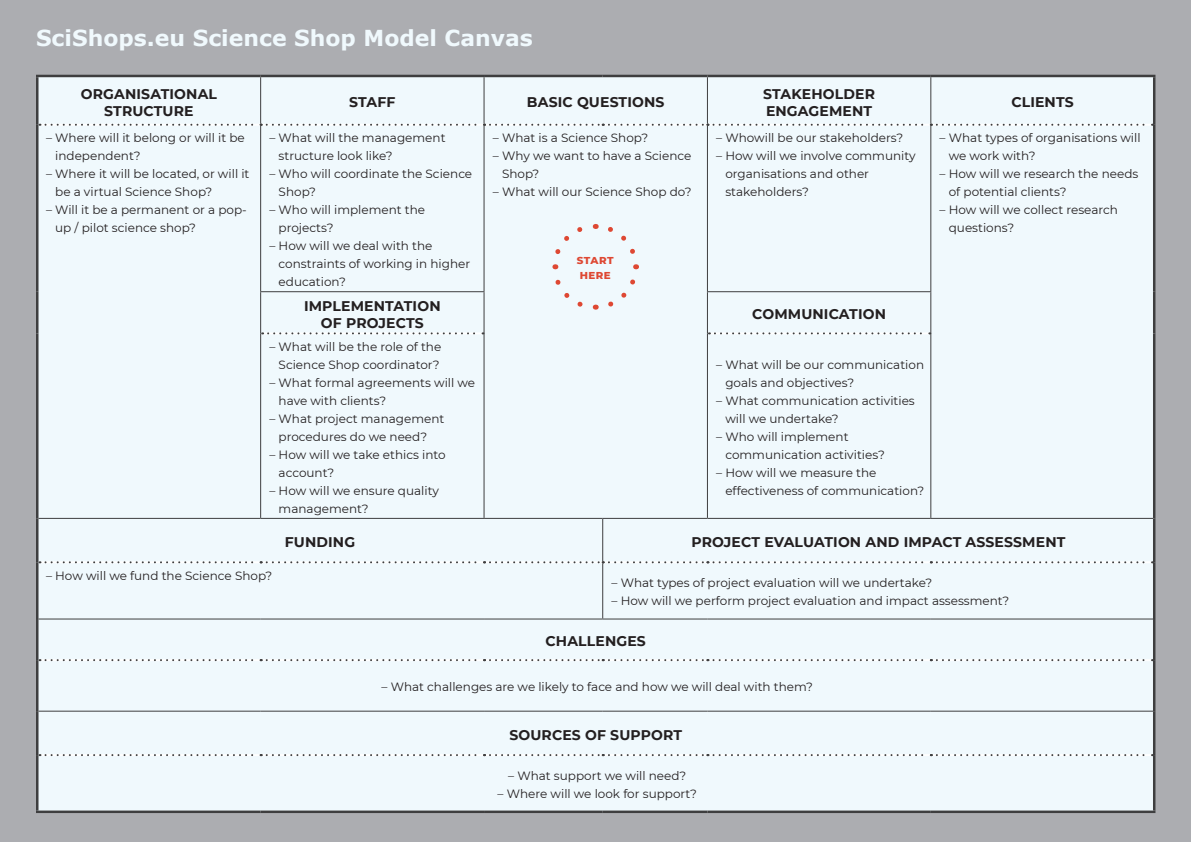
<style>
.page{position:relative;width:1191px;height:842px;background:#fff}
.page>*{position:absolute;margin:0;border:0;box-sizing:border-box;transform-origin:0 0}
.t1{font:700 22px "Verdana";color:#f0f9fd}
.naglowek{font:700 14px/16.8px "Montserrat";letter-spacing:.01em;color:#231f20}
.naglowek_ok{font:700 14px/16.8px "Montserrat";letter-spacing:.01em;color:#231f20;text-align:center}
.tekst_small{font:12px/18px "Montserrat";color:#231f20}
.Styl_akapitowy_1{font:12px/18px "Montserrat";color:#231f20}
.tekst_small-2{font:800 10.2px "Montserrat";letter-spacing:.05em;color:#de4833}
</style>
<div class="page">
<div style="left:0;top:0;width:1190px;height:841px;background:#acadb1"></div>
<div style="left:38px;top:77px;width:1115px;height:733px;background:#f0f9fd"></div>
<hr style="left:260px;top:77px;width:1px;height:47px;background:#3e3e3f">
<hr style="left:483px;top:77px;width:1px;height:47px;background:#3e3e3f">
<hr style="left:260px;top:126px;width:1px;height:165px;background:#3e3e3f">
<hr style="left:483px;top:126px;width:1px;height:165px;background:#3e3e3f">
<hr style="left:260px;top:291px;width:224px;height:1px;background:#3e3e3f">
<hr style="left:260px;top:292px;width:1px;height:41px;background:#3e3e3f">
<hr style="left:483px;top:292px;width:1px;height:41px;background:#3e3e3f">
<hr style="left:260px;top:333px;width:1px;height:185px;background:#3e3e3f">
<hr style="left:483px;top:333px;width:1px;height:185px;background:#3e3e3f">
<hr style="left:38px;top:518px;width:223px;height:1px;background:#3e3e3f">
<hr style="left:261px;top:518px;width:223px;height:1px;background:#3e3e3f">
<hr style="left:484px;top:518px;width:119px;height:1px;background:#3e3e3f">
<hr style="left:603px;top:518px;width:104px;height:1px;background:#3e3e3f">
<hr style="left:602px;top:519px;width:1px;height:42px;background:#3e3e3f">
<hr style="left:707px;top:518px;width:223px;height:1px;background:#3e3e3f">
<hr style="left:930px;top:518px;width:223px;height:1px;background:#3e3e3f">
<hr style="left:602px;top:563px;width:1px;height:55px;background:#3e3e3f">
<hr style="left:38px;top:618px;width:223px;height:1px;background:#3e3e3f">
<hr style="left:261px;top:618px;width:223px;height:1px;background:#3e3e3f">
<hr style="left:484px;top:618px;width:119px;height:1px;background:#3e3e3f">
<hr style="left:603px;top:618px;width:104px;height:1px;background:#3e3e3f">
<hr style="left:707px;top:618px;width:223px;height:1px;background:#3e3e3f">
<hr style="left:930px;top:618px;width:223px;height:1px;background:#3e3e3f">
<hr style="left:38px;top:711px;width:223px;height:1px;background:#3e3e3f">
<hr style="left:261px;top:711px;width:223px;height:1px;background:#3e3e3f">
<hr style="left:484px;top:711px;width:119px;height:1px;background:#3e3e3f">
<hr style="left:603px;top:711px;width:104px;height:1px;background:#3e3e3f">
<hr style="left:707px;top:711px;width:223px;height:1px;background:#3e3e3f">
<hr style="left:930px;top:711px;width:223px;height:1px;background:#3e3e3f">
<svg style="left:262px;top:332px;width:221px;height:2px"></svg>
<svg style="left:40px;top:561px;width:1113px;height:2px;background:#d1d2d3"></svg>
<svg style="left:40px;top:659px;width:1113px;height:2px;background:#cfd0d0"></svg>
<svg style="left:40px;top:754px;width:1113px;height:2px;background:#cfcfd0"></svg>
<hr style="left:707px;top:77px;width:1px;height:47px;background:#3e3e3f">
<hr style="left:930px;top:77px;width:1px;height:47px;background:#3e3e3f">
<svg style="left:40px;top:124px;width:1113px;height:2px;background:#d0d1d2"></svg>
<svg style="left:709px;top:332px;width:221px;height:2px"></svg>
<hr style="left:707px;top:126px;width:1px;height:165px;background:#3e3e3f">
<hr style="left:930px;top:126px;width:1px;height:165px;background:#3e3e3f">
<hr style="left:707px;top:291px;width:224px;height:1px;background:#3e3e3f">
<hr style="left:707px;top:292px;width:1px;height:41px;background:#3e3e3f">
<hr style="left:930px;top:292px;width:1px;height:41px;background:#3e3e3f">
<hr style="left:707px;top:333px;width:1px;height:185px;background:#3e3e3f">
<hr style="left:930px;top:333px;width:1px;height:185px;background:#3e3e3f">
<hr style="left:36px;top:75px;width:225px;height:2px;background:#3e3e3f">
<hr style="left:36px;top:77px;width:2px;height:48px;background:#3e3e3f">
<hr style="left:261px;top:75px;width:223px;height:2px;background:#3e3e3f">
<hr style="left:484px;top:75px;width:119px;height:2px;background:#3e3e3f">
<hr style="left:603px;top:75px;width:104px;height:2px;background:#3e3e3f">
<hr style="left:707px;top:75px;width:223px;height:2px;background:#3e3e3f">
<hr style="left:930px;top:75px;width:225px;height:2px;background:#3e3e3f">
<hr style="left:1153px;top:77px;width:2px;height:48px;background:#3e3e3f">
<hr style="left:36px;top:125px;width:2px;height:167px;background:#3e3e3f">
<hr style="left:36px;top:292px;width:2px;height:41px;background:#3e3e3f">
<hr style="left:36px;top:333px;width:2px;height:185px;background:#3e3e3f">
<hr style="left:1153px;top:125px;width:2px;height:167px;background:#3e3e3f">
<hr style="left:1153px;top:292px;width:2px;height:41px;background:#3e3e3f">
<hr style="left:1153px;top:333px;width:2px;height:185px;background:#3e3e3f">
<hr style="left:36px;top:518px;width:2px;height:44px;background:#3e3e3f">
<hr style="left:1153px;top:518px;width:2px;height:44px;background:#3e3e3f">
<hr style="left:36px;top:562px;width:2px;height:57px;background:#3e3e3f">
<hr style="left:1153px;top:562px;width:2px;height:57px;background:#3e3e3f">
<hr style="left:36px;top:619px;width:2px;height:41px;background:#3e3e3f">
<hr style="left:1153px;top:619px;width:2px;height:41px;background:#3e3e3f">
<hr style="left:36px;top:660px;width:2px;height:51px;background:#3e3e3f">
<hr style="left:1153px;top:660px;width:2px;height:51px;background:#3e3e3f">
<hr style="left:36px;top:711px;width:2px;height:44px;background:#3e3e3f">
<hr style="left:1153px;top:711px;width:2px;height:44px;background:#3e3e3f">
<hr style="left:36px;top:755px;width:2px;height:55px;background:#3e3e3f">
<hr style="left:1153px;top:755px;width:2px;height:55px;background:#3e3e3f">
<hr style="left:36px;top:810px;width:225px;height:3px;background:#3e3e3f">
<hr style="left:261px;top:810px;width:223px;height:3px;background:#3e3e3f">
<hr style="left:484px;top:810px;width:119px;height:3px;background:#3e3e3f">
<hr style="left:603px;top:810px;width:104px;height:3px;background:#3e3e3f">
<hr style="left:707px;top:810px;width:223px;height:3px;background:#3e3e3f">
<hr style="left:930px;top:810px;width:225px;height:3px;background:#3e3e3f">
<div style="left:604px;top:264px;width:36px;height:47px;background:#f0f9fd"></div>
<div style="left:595px;top:221px;width:44px;height:37px;background:#f0f9fd"></div>
<div style="left:550px;top:223px;width:36px;height:46px;background:#f0f9fd"></div>
<div style="left:551px;top:276px;width:45px;height:36px;background:#f0f9fd"></div>
<p class="t1" style="left:36px;top:22px;width:498px">SciShops.eu Science Shop Model Canvas</p>
<p class="naglowek_ok" style="left:81px;top:85px;width:138px">ORGANISATIONAL<br>STRUCTURE</p>
<p class="naglowek" style="left:349px;top:93px;width:48px">STAFF</p>
<p class="naglowek" style="left:527px;top:93px;width:139px">BASIC QUESTIONS</p>
<p class="naglowek" style="left:763px;top:85px;width:113px">STAKEHOLDER<br>ENGAGEMENT</p>
<p class="naglowek" style="left:1011px;top:93px;width:64px">CLIENTS</p>
<p class="Styl_akapitowy_1" style="left:55px;top:128px;width:191px;text-indent:-9px">– Where will it belong or will it be independent?</p>
<p class="Styl_akapitowy_1" style="left:55px;top:164px;width:196px;text-indent:-9px">– Where it will be located, or will it be a virtual Science Shop?</p>
<p class="Styl_akapitowy_1" style="left:55px;top:200px;width:193px;text-indent:-9px">– Will it be a permanent or a pop&shy;up / pilot science shop?</p>
<p class="tekst_small" style="left:948px;top:128px;width:193px;text-indent:-9px">– What types of organisations will we work with?</p>
<p class="tekst_small" style="left:948px;top:164px;width:191px;text-indent:-9px">– How will we research the needs of potential clients?</p>
<p class="tekst_small" style="left:948px;top:200px;width:171px;text-indent:-9px">– How will we collect research questions?</p>
<p class="tekst_small" style="left:279px;top:128px;width:168px;text-indent:-9px">– What will the management structure look like?</p>
<p class="tekst_small" style="left:279px;top:164px;width:195px;text-indent:-9px">– Who will coordinate the Science<br>Shop?</p>
<p class="tekst_small" style="left:279px;top:200px;width:148px;text-indent:-9px">– Who will implement the projects?</p>
<p class="tekst_small" style="left:279px;top:236px;width:193px;text-indent:-9px">– How will we deal with the constraints of working in higher education?</p>
<p class="tekst_small" style="left:493px;top:128px;width:157px">– What is a Science Shop?</p>
<p class="tekst_small" style="left:502px;top:146px;width:191px;text-indent:-9px">– Why we want to have a Science<br>Shop?</p>
<p class="tekst_small" style="left:493px;top:182px;width:200px">– What will our Science Shop do?</p>
<p class="tekst_small" style="left:716px;top:128px;width:188px">– Whowill be our stakeholders?</p>
<p class="tekst_small" style="left:725px;top:146px;width:192px;text-indent:-9px">– How will we involve community organisations and other stakeholders?</p>
<p class="tekst_small-2" style="left:577px;top:253px;width:38px">START</p>
<p class="tekst_small-2" style="left:579px;top:268px;width:33px">HERE</p>
<p class="naglowek" style="left:304px;top:297px;width:138px;text-align:center">IMPLEMENTATION<br>OF PROJECTS</p>
<p class="naglowek" style="left:752px;top:305px;width:135px">COMMUNICATION</p>
<p class="tekst_small" style="left:269px;top:337px;width:173px;text-align:right">– What will be the role of the<br>Science Shop coordinator?</p>
<p class="tekst_small" style="left:279px;top:373px;width:198px;text-indent:-9px">– What formal agreements will we have with clients?</p>
<p class="tekst_small" style="left:279px;top:409px;width:167px;text-indent:-9px">– What project management procedures do we need?</p>
<p class="tekst_small" style="left:279px;top:445px;width:168px;text-indent:-9px">– How will we take ethics into account?</p>
<p class="tekst_small" style="left:279px;top:481px;width:162px;text-indent:-9px">– How will we ensure quality management?</p>
<p class="tekst_small" style="left:725px;top:355px;width:200px;text-indent:-9px">– What will be our communication goals and objectives?</p>
<p class="tekst_small" style="left:725px;top:391px;width:191px;text-indent:-9px">– What communication activities will we undertake?</p>
<p class="tekst_small" style="left:725px;top:427px;width:161px;text-indent:-9px">– Who will implement communication activities?</p>
<p class="tekst_small" style="left:725px;top:463px;width:200px;text-indent:-9px">– How will we measure the effectiveness of communication?</p>
<p class="tekst_small" style="left:46px;top:566px;width:228px">– How will we fund the Science Shop?</p>
<p class="naglowek" style="left:285px;top:533px;width:72px">FUNDING</p>
<p class="naglowek" style="left:691px;top:533px;width:375px">PROJECT EVALUATION AND IMPACT ASSESSMENT</p>
<p class="tekst_small" style="left:611px;top:574px;width:322px">– What types of project evaluation will we undertake?</p>
<p class="tekst_small" style="left:611px;top:592px;width:399px">– How will we perform project evaluation and impact assessment?</p>
<p class="naglowek" style="left:545px;top:632px;width:102px">CHALLENGES</p>
<p class="tekst_small" style="left:381px;top:678px;width:433px">– What challenges are we likely to face and how we will deal with them?</p>
<p class="naglowek" style="left:509px;top:726px;width:174px">SOURCES OF SUPPORT</p>
<p class="tekst_small" style="left:508px;top:766px;width:180px">– What support we will need?</p>
<p class="tekst_small" style="left:497px;top:784px;width:201px">– Where will we look for support?</p>
</div>
